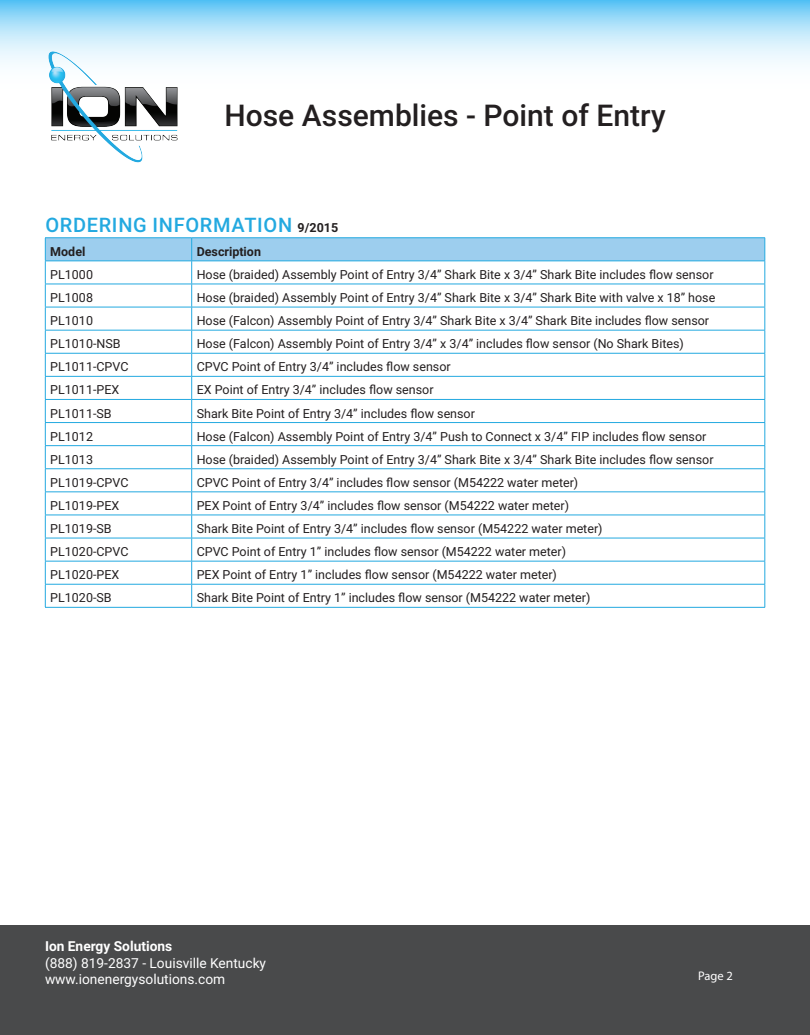
<style>
.page{position:relative;width:810px;height:1035px;background:#fff}
.page>*{position:absolute;margin:0;border:0;box-sizing:border-box;transform-origin:0 0}
.t1{font:500 30px "Roboto";color:#231f20}
.Heading_block{font:500 20px "Roboto";letter-spacing:.035em;color:#23a9e0}
.t2{font:13.75px/16.5px "Roboto";color:#fff}
.t3{font:700 13.75px "Roboto";color:#fff}
.t4{font:12.5px "Roboto";color:#231f20}
.t5{font:700 12.5px "Roboto";color:#231f20}
.t6{font:12.5px "Myriad Pro";color:#fff}
.s1{font-weight:700;font-size:12.5px;color:#231f20}
</style>
<div class="page">
<div style="left:0;top:925px;width:810px;height:110px;background:#494a4b"></div>
<svg style="left:0;top:0;width:810px;height:64px"></svg>
<img style="left:45px;top:46px;width:137px;height:117px">
<hr style="left:45px;top:237px;width:147px;height:1px;background:#23a9e0">
<hr style="left:192px;top:237px;width:573px;height:1px;background:#23a9e0">
<svg style="left:45px;top:238px;width:721px;height:369px"></svg>
<hr style="left:45px;top:607px;width:147px;height:1px;background:#23a9e0">
<hr style="left:192px;top:607px;width:573px;height:1px;background:#23a9e0">
<p class="t1" style="left:224px;top:94px;width:443px">Hose Assemblies - Point of Entry</p>
<p class="Heading_block" style="left:45px;top:211px;width:294px">ORDERING INFORMATION <span class="s1">9/2015</span></p>
<p class="t5" style="left:50px;top:243px;width:37px">Model</p>
<p class="t5" style="left:197px;top:243px;width:66px">Description</p>
<p class="t4" style="left:50px;top:266px;width:44px">PL1000</p>
<p class="t4" style="left:197px;top:266px;width:518px">Hose (braided) Assembly Point of Entry 3/4” Shark Bite x 3/4” Shark Bite includes flow sensor</p>
<p class="t4" style="left:50px;top:289px;width:44px">PL1008</p>
<p class="t4" style="left:197px;top:289px;width:520px">Hose (braided) Assembly Point of Entry 3/4” Shark Bite x 3/4” Shark Bite with valve x 18” hose</p>
<p class="t4" style="left:50px;top:312px;width:44px">PL1010</p>
<p class="t4" style="left:197px;top:312px;width:514px">Hose (Falcon) Assembly Point of Entry 3/4” Shark Bite x 3/4” Shark Bite includes flow sensor</p>
<p class="t4" style="left:50px;top:335px;width:72px">PL1010-NSB</p>
<p class="t4" style="left:197px;top:335px;width:489px">Hose (Falcon) Assembly Point of Entry 3/4” x 3/4” includes flow sensor (No Shark Bites)</p>
<p class="t4" style="left:50px;top:358px;width:80px">PL1011-CPVC</p>
<p class="t4" style="left:197px;top:358px;width:256px">CPVC Point of Entry 3/4” includes flow sensor</p>
<p class="t4" style="left:50px;top:381px;width:70px">PL1011-PEX</p>
<p class="t4" style="left:197px;top:381px;width:238px">EX Point of Entry 3/4” includes flow sensor</p>
<p class="t4" style="left:50px;top:404px;width:63px">PL1011-SB</p>
<p class="t4" style="left:197px;top:404px;width:280px">Shark Bite Point of Entry 3/4” includes flow sensor</p>
<p class="t4" style="left:50px;top:427px;width:44px">PL1012</p>
<p class="t4" style="left:197px;top:427px;width:511px">Hose (Falcon) Assembly Point of Entry 3/4” Push to Connect x 3/4” FIP includes flow sensor</p>
<p class="t4" style="left:50px;top:451px;width:44px">PL1013</p>
<p class="t4" style="left:197px;top:451px;width:518px">Hose (braided) Assembly Point of Entry 3/4” Shark Bite x 3/4” Shark Bite includes flow sensor</p>
<p class="t4" style="left:50px;top:474px;width:80px">PL1019-CPVC</p>
<p class="t4" style="left:197px;top:474px;width:383px">CPVC Point of Entry 3/4” includes flow sensor (M54222 water meter)</p>
<p class="t4" style="left:50px;top:497px;width:70px">PL1019-PEX</p>
<p class="t4" style="left:197px;top:497px;width:374px">PEX Point of Entry 3/4” includes flow sensor (M54222 water meter)</p>
<p class="t4" style="left:50px;top:520px;width:63px">PL1019-SB</p>
<p class="t4" style="left:197px;top:520px;width:407px">Shark Bite Point of Entry 3/4” includes flow sensor (M54222 water meter)</p>
<p class="t4" style="left:50px;top:543px;width:80px">PL1020-CPVC</p>
<p class="t4" style="left:197px;top:543px;width:371px">CPVC Point of Entry 1” includes flow sensor (M54222 water meter)</p>
<p class="t4" style="left:50px;top:566px;width:70px">PL1020-PEX</p>
<p class="t4" style="left:197px;top:566px;width:362px">PEX Point of Entry 1” includes flow sensor (M54222 water meter)</p>
<p class="t4" style="left:50px;top:589px;width:63px">PL1020-SB</p>
<p class="t4" style="left:197px;top:589px;width:395px">Shark Bite Point of Entry 1” includes flow sensor (M54222 water meter)</p>
<p class="t3" style="left:45px;top:937px;width:129px">Ion Energy Solutions</p>
<p class="t2" style="left:45px;top:954px;width:223px">(888) 819-2837 - Louisville Kentucky www.ionenergysolutions.com</p>
<p class="t6" style="left:698px;top:968px;width:36px">Page 2</p>
</div>
